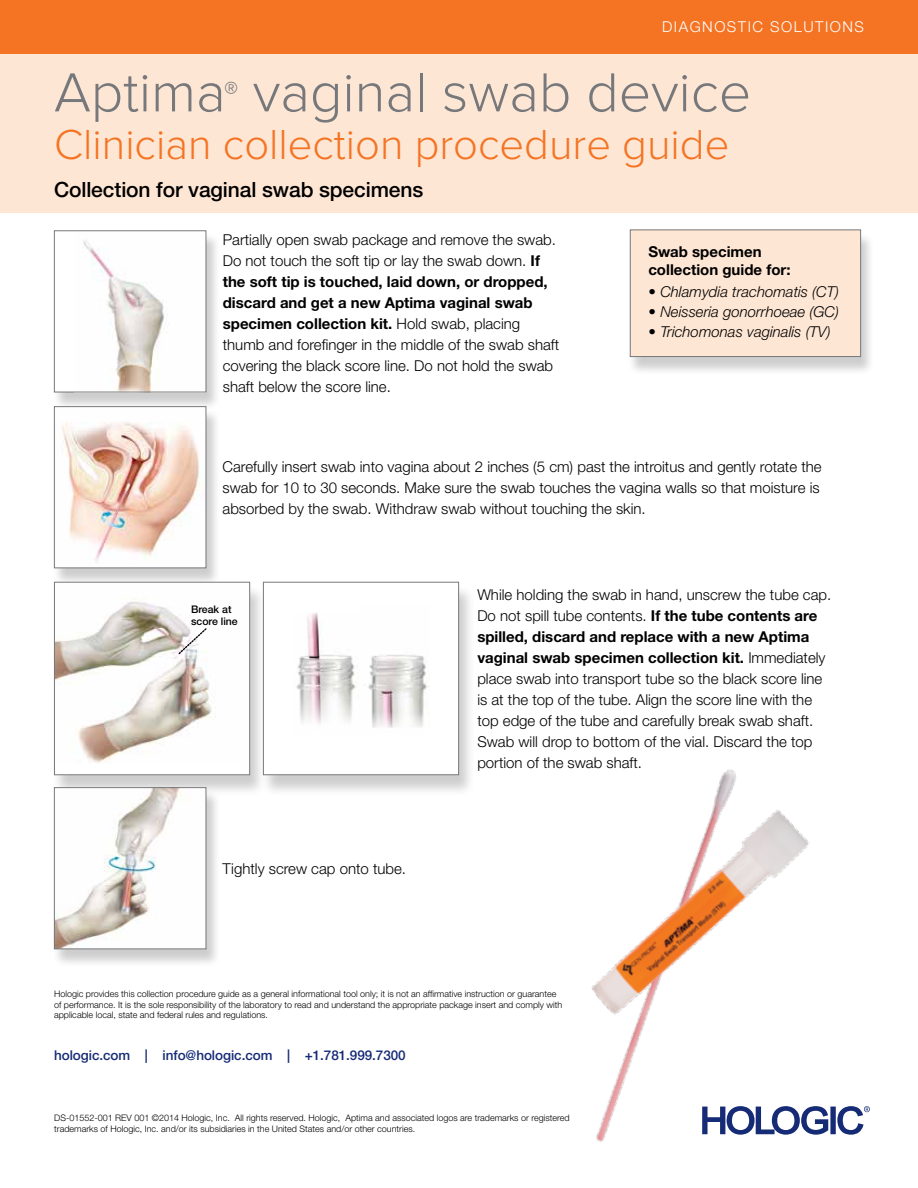
<style>
.page{position:relative;width:918px;height:1188px;background:#fff}
.page>*{position:absolute;margin:0;border:0;box-sizing:border-box;transform-origin:0 0}
.t1{font:300 57px "Proxima Nova";color:#77787b}
.t2{font:300 43.5px "Proxima Nova";color:#f47424}
.t3{font:500 21px "Helvetica Neue LT Std";letter-spacing:-.005em;color:#000}
.t4{font:300 15px/21px "Helvetica Neue LT Std";color:#000}
.t5{font:italic 300 15px "Helvetica Neue LT Std";color:#000}
.t6{font:700 15px/18px "Helvetica Neue LT Std";color:#000}
.t7{font:300 15px "Helvetica Neue LT Std";letter-spacing:.1em;color:#fff}
.t8{font:500 13.5px "Helvetica Neue LT Std";letter-spacing:-.005em;color:#162b75}
.t9{font:500 10.5px/12px "Helvetica Neue LT Std";color:#000}
.t10{font:300 9px/10.5px "Helvetica Neue LT Std";color:#000}
.s1{font-weight:700}
</style>
<div class="page">
<div style="left:0;top:45px;width:918px;height:168px;background:#fee6d4"></div>
<div style="left:0;top:0;width:918px;height:54px;background:#f47424"></div>
<div style="left:628px;top:232px;width:247px;height:143px;background:#000;opacity:.2"></div>
<div style="left:630px;top:230px;width:231px;height:127px;background:#fee6d4;border:1px solid #77787b"></div>
<div style="left:52px;top:233px;width:169px;height:178px;background:#000;opacity:.2"></div>
<div style="left:54px;top:231px;width:152px;height:161px;background:#fff"></div>
<img style="left:83px;top:241px;width:85px;height:149px">
<div style="left:54px;top:230px;width:152px;height:162px;border:1px solid #77787b"></div>
<div style="left:52px;top:409px;width:169px;height:178px;background:#000;opacity:.2"></div>
<img style="left:56px;top:408px;width:148px;height:158px">
<div style="left:54px;top:406px;width:152px;height:162px;border:1px solid #77787b"></div>
<div style="left:52px;top:585px;width:215px;height:213px;background:#000;opacity:.2"></div>
<div style="left:54px;top:582px;width:196px;height:193px;background:#fff"></div>
<img style="left:56px;top:601px;width:160px;height:162px">
<div style="left:54px;top:582px;width:196px;height:193px;border:1px solid #77787b"></div>
<div style="left:261px;top:585px;width:215px;height:213px;background:#000;opacity:.2"></div>
<div style="left:263px;top:582px;width:196px;height:193px;background:#fff;border:1px solid #77787b"></div>
<svg style="left:177px;top:627px;width:31px;height:28px"></svg>
<img style="left:296px;top:612px;width:61px;height:112px">
<img style="left:368px;top:654px;width:62px;height:74px">
<div style="left:52px;top:790px;width:169px;height:178px;background:#000;opacity:.2"></div>
<img style="left:56px;top:789px;width:148px;height:158px">
<div style="left:54px;top:787px;width:152px;height:162px;border:1px solid #77787b"></div>
<img style="left:470px;top:737px;width:400px;height:405px">
<p class="t7" style="left:662px;top:18px;width:203px">DIAGNOSTIC SOLUTIONS</p>
<h1 class="t1" style="left:54px;top:60px;width:699px">Aptima<sup>®</sup> vaginal swab device</h1>
<h2 class="t2" style="left:54px;top:120px;width:677px">Clinician collection procedure guide</h2>
<h3 class="t3" style="left:54px;top:177px;width:371px">Collection for vaginal swab specimens</h3>
<p class="t4" style="left:223px;top:229px;width:338px">Partially open swab package and remove the swab.<br>Do not touch the soft tip or lay the swab down. <span class="s1">If the soft tip is touched, laid down, or dropped, discard and get a new Aptima vaginal swab specimen collection kit.</span> Hold swab, placing thumb and forefinger in the middle of the swab shaft covering the black score line. Do not hold the swab shaft below the score line.</p>
<p class="t6" style="left:648px;top:242px;width:144px">Swab specimen collection guide for:</p>
<p class="t5" style="left:648px;top:283px;width:192px">• Chlamydia trachomatis (CT)</p>
<p class="t5" style="left:648px;top:303px;width:192px">• Neisseria gonorrhoeae (GC)</p>
<p class="t5" style="left:648px;top:323px;width:184px">• Trichomonas vaginalis (TV)</p>
<p class="t4" style="left:223px;top:455px;width:601px">Carefully insert swab into vagina about 2 inches (5 cm) past the introitus and gently rotate the swab for 10 to 30 seconds. Make sure the swab touches the vagina walls so that moisture is absorbed by the swab. Withdraw swab without touching the skin.</p>
<p class="t9" style="left:191px;top:603px;width:48px">Break at score line</p>
<p class="t4" style="left:223px;top:857px;width:185px">Tightly screw cap onto tube.</p>
<p class="t4" style="left:477px;top:584px;width:355px">While holding the swab in hand, unscrew the tube cap.<br>Do not spill tube contents. <span class="s1">If the tube contents are spilled, discard and replace with a new Aptima vaginal swab specimen collection kit.</span> Immediately place swab into transport tube so the black score line is at the top of the tube. Align the score line with the top edge of the tube and carefully break swab shaft.<br>Swab will drop to bottom of the vial. Discard the top portion of the swab shaft.</p>
<p class="t10" style="left:54px;top:988px;width:510px">Hologic provides this collection procedure guide as a general informational tool only; it is not an affirmative instruction or guarantee of performance. It is the sole responsibility of the laboratory to read and understand the appropriate package insert and comply with applicable local, state and federal rules and regulations.</p>
<p class="t8" style="left:54px;top:1048px;width:353px">hologic.com | info@hologic.com | +1.781.999.7300</p>
<p class="t10" style="left:54px;top:1113px;width:517px">DS-01552-001 REV 001 ©2014 Hologic, Inc. All rights reserved. Hologic, Aptima and associated logos are trademarks or registered trademarks of Hologic, Inc. and/or its subsidiaries in the United States and/or other countries.</p>
</div>
